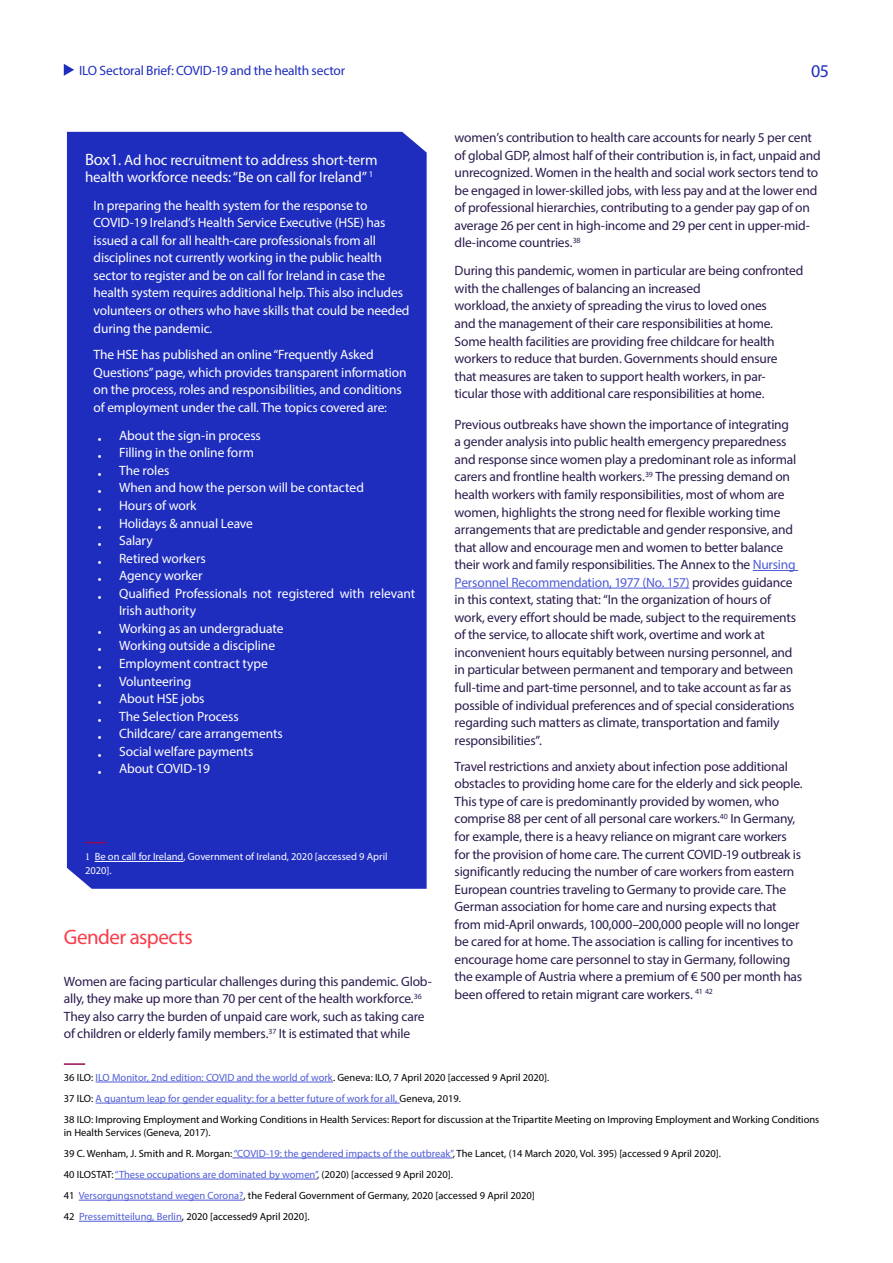
<style>
.page{position:relative;width:893px;height:1263px;background:#fff}
.page>*{position:absolute;margin:0;border:0;box-sizing:border-box;transform-origin:0 0}
.Briefing_A4_-_Sub_he{font:21px "Myriad Pro";letter-spacing:-.025em;color:#fa3c4b}
.t1{font:18px "Myriad Pro";color:#1e2dbe}
.t2{font:15px/16.5px "Myriad Pro";letter-spacing:-.01em;color:#fff}
.Briefing_A4_-_Body{font:13.5px/17.5px "Myriad Pro";letter-spacing:-.015em;color:#2c1b4d}
.t3{font:13.5px/17.5px "Myriad Pro";letter-spacing:-.01em;color:#fff}
.Briefing_A4_-_Subhea{font:13.5px "Myriad Pro";letter-spacing:-.015em;color:#1e2dbe}
.t4{font:10.5px/12.6px "Myriad Pro";color:#000}
.t5{font:10.5px "Myriad Pro";color:#4f5cd6}
.t6{font:10.5px/13.5px "Myriad Pro";color:#fff}
.s1{color:#4f5cd6}
.s2{font-size:16.5px}
.s3{font-family:"Minion Pro"}
.s4{color:#000}
</style>
<div class="page">
<svg style="left:64px;top:64px;width:10px;height:12px"></svg>
<hr style="left:64px;top:1063px;width:21px;height:2px;background:#960a55">
<hr style="left:96px;top:1082px;width:237px;height:1px;background:#4f5cd6">
<hr style="left:96px;top:1103px;width:304px;height:1px;background:#4f5cd6">
<hr style="left:232px;top:1158px;width:221px;height:1px;background:#4f5cd6">
<hr style="left:115px;top:1179px;width:202px;height:1px;background:#4f5cd6">
<hr style="left:79px;top:1200px;width:164px;height:1px;background:#4f5cd6">
<hr style="left:79px;top:1221px;width:103px;height:1px;background:#4f5cd6">
<hr style="left:753px;top:570px;width:45px;height:1px;background:#4f5cd6">
<hr style="left:455px;top:588px;width:234px;height:1px;background:#4f5cd6">
<div style="left:67px;top:132px;width:360px;height:757px;background:#1e2dbe"></div>
<svg style="left:85px;top:842px;width:21px;height:1px"></svg>
<hr style="left:95px;top:861px;width:88px;height:1px;background:#fff">
<p class="Briefing_A4_-_Subhea" style="left:79px;top:62px;width:268px">ILO Sectoral Brief: COVID-19 and the health sector</p>
<h2 class="t1" style="left:811px;top:59px;width:20px">05</h2>
<p class="Briefing_A4_-_Body" style="left:455px;top:128px;width:367px">women’s contribution to health care accounts for nearly 5 per cent of global GDP, almost half of their contribution is, in fact, unpaid and unrecognized. Women in the health and social work sectors tend to be engaged in lower-skilled jobs, with less pay and at the lower end of professional hierarchies, contributing to a gender pay gap of on average 26 per cent in high-income and 29 per cent in upper-mid&shy;dle-income countries.<sup>38</sup></p>
<p class="Briefing_A4_-_Body" style="left:455px;top:262px;width:350px">During this pandemic, women in particular are being confronted with the challenges of balancing an increased</p>
<p class="Briefing_A4_-_Body" style="left:455px;top:297px;width:324px">workload, the anxiety of spreading the virus to loved ones and the management of their care responsibilities at home.<br>Some health facilities are providing free childcare for health workers to reduce that burden. Governments should ensure that measures are taken to support health workers, in par&shy;ticular those with additional care responsibilities at home.</p>
<p class="Briefing_A4_-_Body" style="left:455px;top:415px;width:343px">Previous outbreaks have shown the importance of integrating a gender analysis into public health emergency preparedness and response since women play a predominant role as informal carers and frontline health workers.<sup>39</sup> The pressing demand on health workers with family responsibilities, most of whom are women, highlights the strong need for flexible working time arrangements that are predictable and gender responsive, and that allow and encourage men and women to better balance their work and family responsibilities. The Annex to the <span class="s1">Nursing Personnel Recommendation, 1977 (No. 157)</span> provides guidance in this context, stating that: “In the organization of hours of work, every effort should be made, subject to the requirements of the service, to allocate shift work, overtime and work at inconvenient hours equitably between nursing personnel, and in particular between permanent and temporary and between full-time and part-time personnel, and to take account as far as possible of individual preferences and of special considerations regarding such matters as climate, transportation and family responsibilities”.</p>
<p class="Briefing_A4_-_Body" style="left:455px;top:757px;width:350px">Travel restrictions and anxiety about infection pose additional obstacles to providing home care for the elderly and sick people.<br>This type of care is predominantly provided by women, who comprise 88 per cent of all personal care workers.<sup>40</sup> In Germany, for example, there is a heavy reliance on migrant care workers for the provision of home care. The current COVID-19 outbreak is significantly reducing the number of care workers from eastern European countries traveling to Germany to provide care. The German association for home care and nursing expects that from mid-April onwards, 100,000–200,000 people will no longer be cared for at home. The association is calling for incentives to encourage home care personnel to stay in Germany, following the example of Austria where a premium of € 500 per month has been offered to retain migrant care workers. <sup>41</sup> <sup>42</sup></p>
<p class="t2" style="left:85px;top:152px;width:294px"><span class="s2">Box1</span>. Ad hoc recruitment to address short-term health workforce needs: “Be on call for Ireland” <sup>1</sup></p>
<p class="t3" style="left:94px;top:196px;width:318px">In preparing the health system for the response to COVID-19 Ireland’s Health Service Executive (HSE) has issued a call for all health-care professionals from all disciplines not currently working in the public health sector to register and be on call for Ireland in case the health system requires additional help. This also includes volunteers or others who have skills that could be needed during the pandemic.</p>
<p class="t3" style="left:94px;top:346px;width:314px">The HSE has published an online “Frequently Asked Questions” page, which provides transparent information on the process, roles and responsibilities, and conditions of employment under the call. The topics covered are:</p>
<p class="t3" style="left:98px;top:426px;width:165px">• About the sign-in process</p>
<p class="t3" style="left:98px;top:444px;width:158px">• Filling in the online form</p>
<p class="t3" style="left:98px;top:461px;width:73px">• The roles</p>
<p class="t3" style="left:98px;top:479px;width:268px">• When and how the person will be contacted</p>
<p class="t3" style="left:98px;top:496px;width:100px">• Hours of work</p>
<p class="t3" style="left:98px;top:514px;width:157px">• Holidays &amp; annual Leave</p>
<p class="t3" style="left:98px;top:532px;width:56px">• Salary</p>
<p class="t3" style="left:98px;top:549px;width:109px">• Retired workers</p>
<p class="t3" style="left:98px;top:567px;width:106px">• Agency worker</p>
<p class="t3" style="left:119px;top:584px;width:298px;text-indent:-21px">• Qualified Professionals not registered with relevant<br>Irish authority</p>
<p class="t3" style="left:98px;top:619px;width:187px">• Working as an undergraduate</p>
<p class="t3" style="left:98px;top:637px;width:179px">• Working outside a discipline</p>
<p class="t3" style="left:98px;top:654px;width:172px">• Employment contract type</p>
<p class="t3" style="left:98px;top:672px;width:95px">• Volunteering</p>
<p class="t3" style="left:98px;top:689px;width:108px">• About HSE jobs</p>
<p class="t3" style="left:98px;top:707px;width:143px">• The Selection Process</p>
<p class="t3" style="left:98px;top:725px;width:187px">• Childcare/ care arrangements</p>
<p class="t3" style="left:98px;top:742px;width:157px">• Social welfare payments</p>
<p class="t3" style="left:98px;top:760px;width:114px">• About COVID-19</p>
<p class="t6" style="left:85px;top:850px;width:304px"><span class="s3">1</span> Be on call for Ireland, Government of Ireland, 2020 [accessed 9 April<br>2020].</p>
<p class="Briefing_A4_-_Sub_he" style="left:64px;top:924px;width:130px">Gender aspects</p>
<p class="Briefing_A4_-_Body" style="left:64px;top:972px;width:369px">Women are facing particular challenges during this pandemic. Glob&shy;ally, they make up more than 70 per cent of the health workforce.<sup>36<br></sup>They also carry the burden of unpaid care work, such as taking care of children or elderly family members.<sup>37</sup> It is estimated that while</p>
<p class="t4" style="left:64px;top:1071px;width:487px">36 ILO: <span class="s1">ILO Monitor, 2nd edition: COVID and the world of work</span>. Geneva: ILO, 7 April 2020 [accessed 9 April 2020].</p>
<p class="t5" style="left:64px;top:1092px;width:399px"><span class="s4">37 ILO:</span> A quantum leap for gender equality: for a better future of work for all, <span class="s4">Geneva, 2019.</span></p>
<p class="t4" style="left:64px;top:1113px;width:757px">38 ILO: Improving Employment and Working Conditions in Health Services: Report for discussion at the Tripartite Meeting on Improving Employment and Working Conditions in Health Services (Geneva, 2017).</p>
<p class="t4" style="left:64px;top:1147px;width:659px">39 C. Wenham, J. Smith and R. Morgan: <span class="s1">“COVID-19: the gendered impacts of the outbreak”</span>, The Lancet, (14 March 2020, Vol. 395) [accessed 9 April 2020].</p>
<p class="t4" style="left:64px;top:1168px;width:391px">40 ILOSTAT: <span class="s1">“These occupations are dominated by women”</span>, (2020) [accessed 9 April 2020].</p>
<p class="t4" style="left:64px;top:1189px;width:473px">41 <span class="s1">Versorgungsnotstand wegen Corona?</span>, the Federal Government of Germany, 2020 [accessed 9 April 2020]</p>
<p class="t4" style="left:64px;top:1210px;width:247px">42 <span class="s1">Pressemitteilung, Berlin</span>, 2020 [accessed9 April 2020].</p>
</div>
